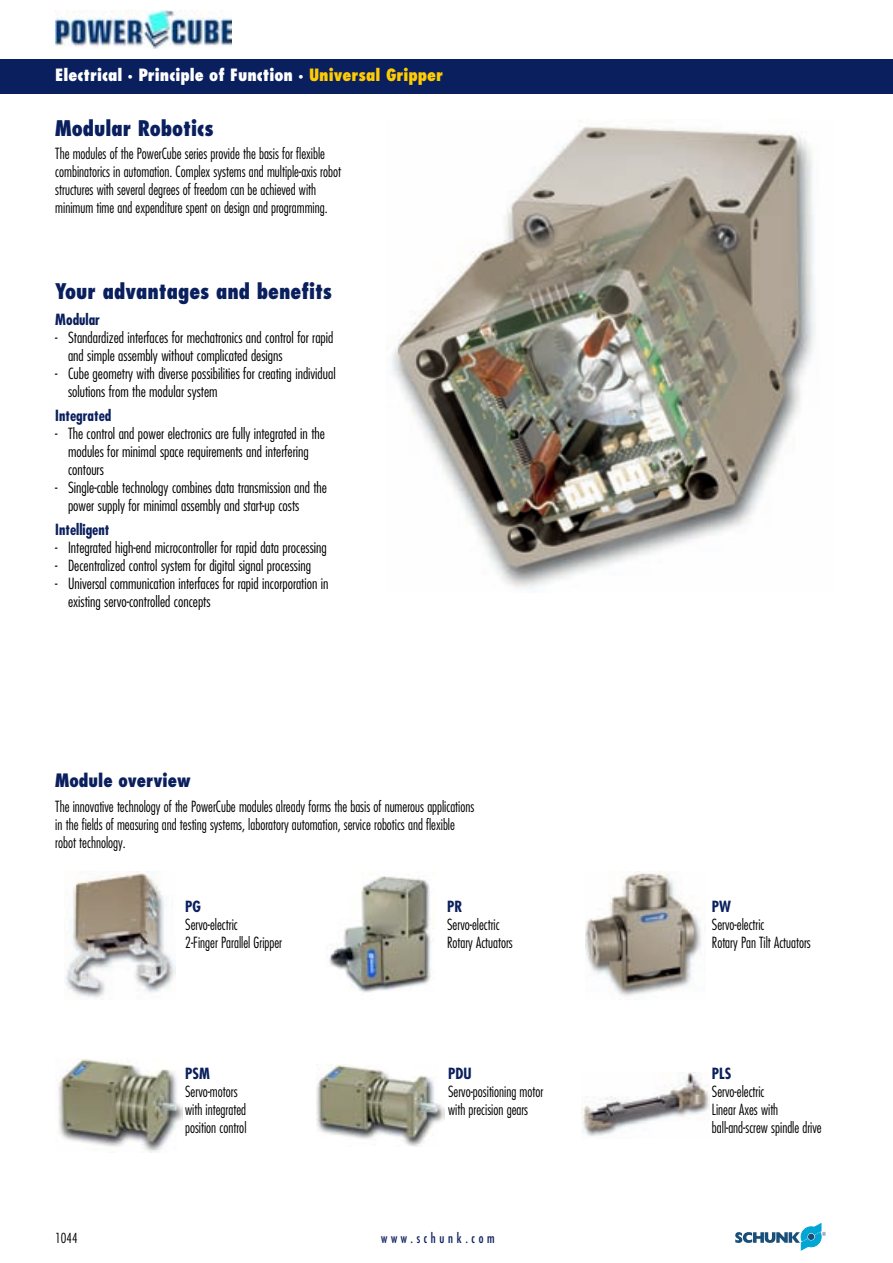
<style>
.page{position:relative;width:893px;height:1263px;background:#fff}
.page>*{position:absolute;margin:0;border:0;box-sizing:border-box;transform-origin:0 0}
.t1{font:800 condensed 21px "Futura";color:#0a1f5d;scale:.95 1}
.t2{font:800 condensed 18px "Futura";color:#0a1f5d;scale:.95 1}
.t3{font:800 condensed 16.5px "Futura";color:#fff}
.t4{font:300 condensed 15px/18px "Futura";color:#000;scale:.94 1}
.t5{font:300 condensed 15px/18px "Futura";color:#000}
.t6{font:700 condensed 15px "Futura";color:#0a1f5d}
.t7{font:300 condensed 13.5px "Futura";color:#000}
.t8{font:condensed 13.35px "Futura";letter-spacing:.29em;color:#0a1f5d;scale:.95 1}
.s1{color:#ffcc03}
</style>
<div class="page">
<div style="left:0;top:60px;width:892px;height:34px;background:#0a1f5d"></div>
<svg style="left:735px;top:1223px;width:90px;height:27px"></svg>
<img style="left:55px;top:11px;width:177px;height:38px">
<img style="left:391px;top:120px;width:424px;height:470px">
<img style="left:64px;top:872px;width:111px;height:126px">
<img style="left:329px;top:876px;width:105px;height:117px">
<img style="left:585px;top:872px;width:117px;height:124px">
<img style="left:55px;top:1059px;width:128px;height:94px">
<img style="left:317px;top:1065px;width:127px;height:81px">
<img style="left:581px;top:1073px;width:128px;height:64px">
<p class="t3" style="left:55px;top:68px;width:389px">Electrical · Principle of Function · <span class="s1">Universal Gripper</span></p>
<h1 class="t1" style="left:55px;top:119px;width:168px">Modular Robotics</h1>
<p class="t4" style="left:55px;top:145px;width:305px">The modules of the PowerCube series provide the basis for flexible combinatorics in automation. Complex systems and multiple-axis robot structures with several degrees of freedom can be achieved with minimum time and expenditure spent on design and programming.</p>
<h1 class="t1" style="left:55px;top:282px;width:293px">Your advantages and benefits</h1>
<p class="t6" style="left:55px;top:313px;width:46px">Modular</p>
<p class="t5" style="left:68px;top:329px;width:267px;text-indent:-13px">- Standardized interfaces for mechatronics and control for rapid and simple assembly without complicated designs</p>
<p class="t5" style="left:68px;top:365px;width:269px;text-indent:-13px">- Cube geometry with diverse possibilities for creating individual solutions from the modular system</p>
<p class="t6" style="left:55px;top:409px;width:58px">Integrated</p>
<p class="t5" style="left:68px;top:425px;width:258px;text-indent:-13px">- The control and power electronics are fully integrated in the modules for minimal space requirements and interfering contours</p>
<p class="t5" style="left:68px;top:479px;width:260px;text-indent:-13px">- Single-cable technology combines data transmission and the power supply for minimal assembly and start-up costs</p>
<p class="t6" style="left:55px;top:523px;width:56px">Intelligent</p>
<p class="t5" style="left:55px;top:540px;width:273px">- Integrated high-end microcontroller for rapid data processing</p>
<p class="t5" style="left:55px;top:558px;width:257px">- Decentralized control system for digital signal processing</p>
<p class="t5" style="left:68px;top:576px;width:262px;text-indent:-13px">- Universal communication interfaces for rapid incorporation in existing servo-controlled concepts</p>
<p class="t2" style="left:55px;top:773px;width:144px">Module overview</p>
<p class="t4" style="left:55px;top:798px;width:447px">The innovative technology of the PowerCube modules already forms the basis of numerous applications in the fields of measuring and testing systems, laboratory automation, service robotics and flexible robot technology.</p>
<p class="t6" style="left:185px;top:900px;width:17px">PG</p>
<p class="t4" style="left:185px;top:917px;width:105px">Servo-electric<br>2-Finger Parallel Gripper</p>
<p class="t6" style="left:185px;top:1067px;width:26px">PSM</p>
<p class="t4" style="left:185px;top:1084px;width:67px">Servo-motors with integrated position control</p>
<p class="t6" style="left:447px;top:900px;width:17px">PR</p>
<p class="t4" style="left:447px;top:917px;width:71px">Servo-electric<br>Rotary Actuators</p>
<p class="t6" style="left:448px;top:1067px;width:25px">PDU</p>
<p class="t4" style="left:448px;top:1084px;width:103px">Servo-positioning motor with precision gears</p>
<p class="t7" style="left:55px;top:1232px;width:24px">1044</p>
<p class="t8" style="left:381px;top:1232px;width:121px">www.schunk.com</p>
<p class="t6" style="left:712px;top:900px;width:21px">PW</p>
<p class="t4" style="left:712px;top:917px;width:107px">Servo-electric<br>Rotary Pan Tilt Actuators</p>
<p class="t6" style="left:712px;top:1067px;width:21px">PLS</p>
<p class="t4" style="left:712px;top:1084px;width:118px">Servo-electric<br>Linear Axes with ball-and-screw spindle drive</p>
</div>
